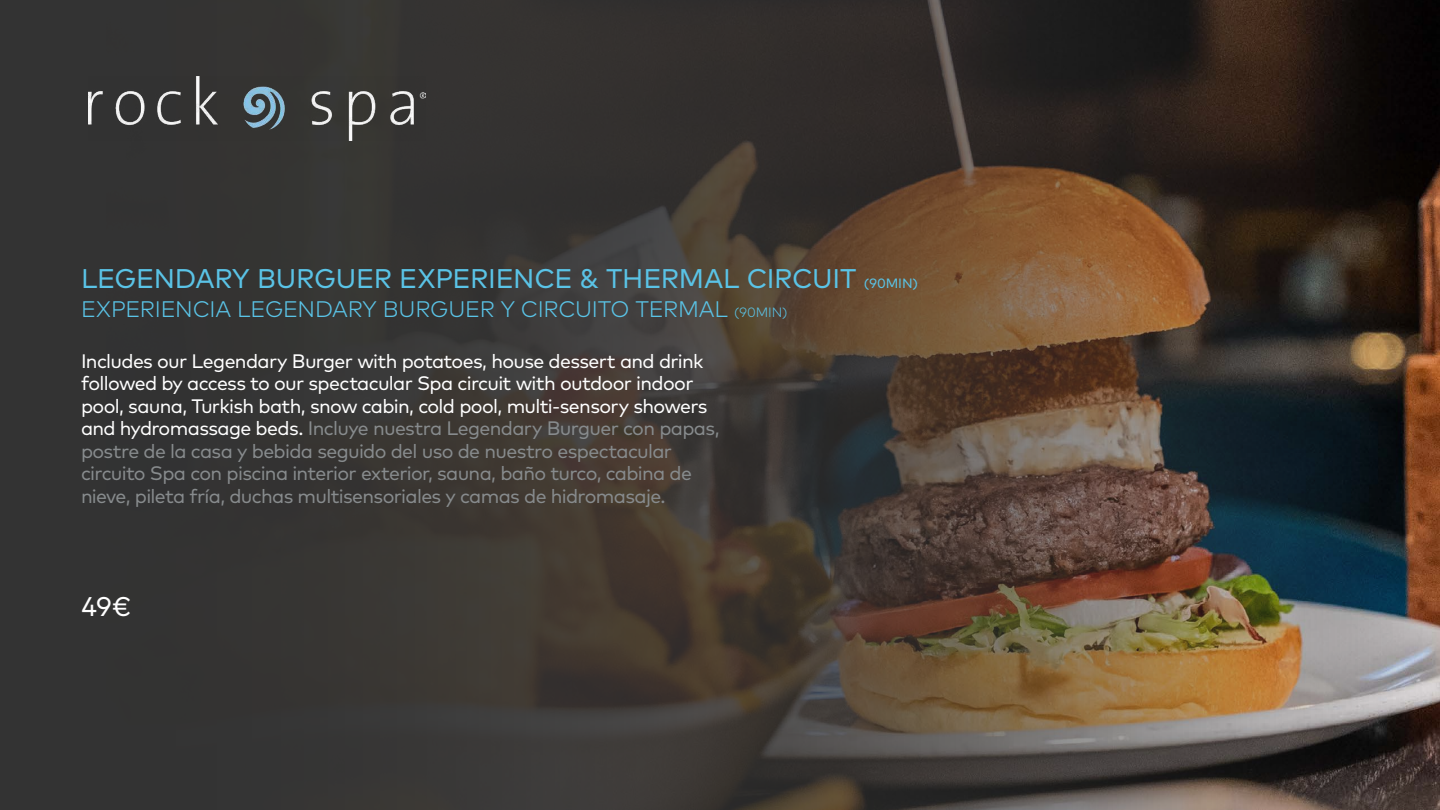
<style>
.page{position:relative;width:1440px;height:810px;background:#fff}
.page>*{position:absolute;margin:0;border:0;box-sizing:border-box;transform-origin:0 0}
.t1{font:27px "Mark";letter-spacing:-.01em;color:#5ac3e6}
.t2{font:27px "Mark";color:#fff}
.t3{font:300 22.5px "Mark";letter-spacing:-.01em;color:#5ac3e6}
.t4{font:19.5px/22.5px "Mark";letter-spacing:-.035em;color:#878b8d}
.s1{font-size:13.5px}
.s2{color:#fff}
</style>
<div class="page">
<img style="left:0;top:0;width:1440px;height:810px">
<img style="left:89px;top:76px;width:337px;height:64px">
<h1 class="t1" style="left:81px;top:263px;width:839px">LEGENDARY BURGUER EXPERIENCE &amp; THERMAL CIRCUIT <span class="s1">(90MIN)</span></h1>
<p class="t3" style="left:81px;top:296px;width:708px">EXPERIENCIA LEGENDARY BURGUER Y CIRCUITO TERMAL <span class="s1">(90MIN)</span></p>
<p class="t4" style="left:81px;top:350px;width:640px"><span class="s2">Includes our Legendary Burger with potatoes, house dessert and drink followed by access to our spectacular Spa circuit with outdoor indoor pool, sauna, Turkish bath, snow cabin, cold pool, multi-sensory showers and hydromassage beds.</span> Incluye nuestra Legendary Burguer con papas, postre de la casa y bebida seguido del uso de nuestro espectacular circuito Spa con piscina interior exterior, sauna, baño turco, cabina de nieve, pileta fría, duchas multisensoriales y camas de hidromasaje.</p>
<h1 class="t2" style="left:81px;top:591px;width:52px">49€</h1>
</div>
